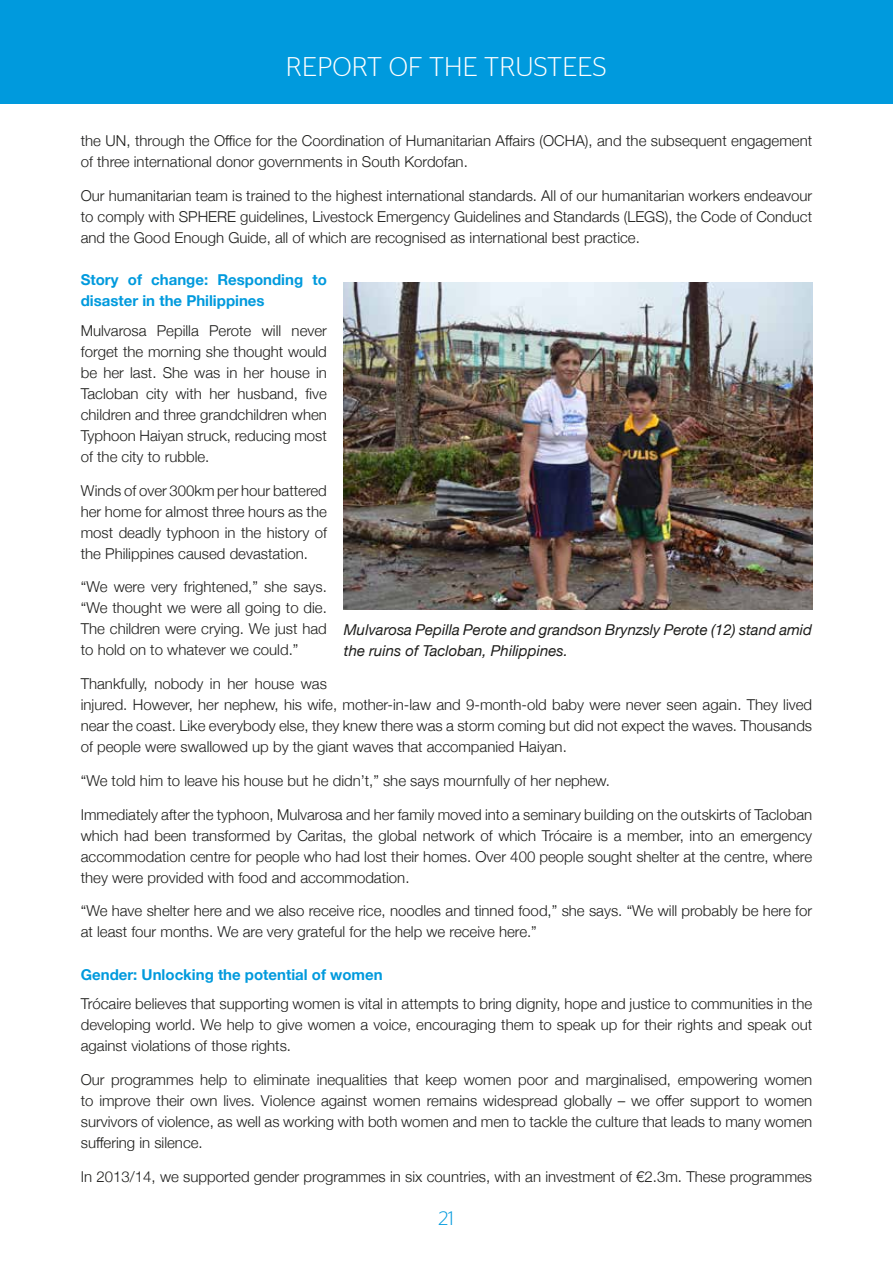
<style>
.page{position:relative;width:893px;height:1263px;background:#fff}
.page>*{position:absolute;margin:0;border:0;box-sizing:border-box;transform-origin:0 0}
.t1{font:300 27px "Stag Sans";letter-spacing:.01em;color:#fff}
.t2{font:300 19.5px "Stag Sans";color:#009add}
.t3{font:300 15px/21px "Helvetica Neue";color:#1d1d1b;text-align:justify}
.t4{font:italic 15px/21px "Helvetica Neue";color:#1d1d1b}
.t5{font:700 15px/21px "Helvetica Neue";color:#009add}
</style>
<div class="page">
<div style="left:0;top:0;width:893px;height:104px;background:#009add"></div>
<img style="left:344px;top:282px;width:468px;height:327px">
<h1 class="t1" style="left:286px;top:51px;width:322px">REPORT OF THE TRUSTEES</h1>
<p class="t3" style="left:81px;top:130px;width:733px">the UN, through the Office for the Coordination of Humanitarian Affairs (OCHA), and the subsequent engagement of three international donor governments in South Kordofan.</p>
<p class="t3" style="left:81px;top:184px;width:733px">Our humanitarian team is trained to the highest international standards. All of our humanitarian workers endeavour to comply with SPHERE guidelines, Livestock Emergency Guidelines and Standards (LEGS), the Code of Conduct and the Good Enough Guide, all of which are recognised as international best practice.</p>
<p class="t5" style="left:81px;top:270px;width:248px">Story of change: Responding to disaster in the Philippines</p>
<p class="t3" style="left:81px;top:319px;width:248px">Mulvarosa Pepilla Perote will never forget the morning she thought would be her last. She was in her house in Tacloban city with her husband, five children and three grandchildren when Typhoon Haiyan struck, reducing most of the city to rubble.</p>
<p class="t3" style="left:81px;top:479px;width:248px">Winds of over 300km per hour battered her home for almost three hours as the most deadly typhoon in the history of the Philippines caused devastation.</p>
<p class="t3" style="left:81px;top:576px;width:248px">“We were very frightened,” she says. “We thought we were all going to die.<br>The children were crying. We just had to hold on to whatever we could.”</p>
<p class="t3" style="left:81px;top:672px;width:733px;text-align:left">Thankfully, nobody in her house was<br>injured. However, her nephew, his wife, mother-in-law and 9-month-old baby were never seen again. They lived near the coast. Like everybody else, they knew there was a storm coming but did not expect the waves. Thousands of people were swallowed up by the giant waves that accompanied Haiyan.</p>
<p class="t3" style="left:81px;top:769px;width:531px">“We told him to leave his house but he didn’t,” she says mournfully of her nephew.</p>
<p class="t3" style="left:81px;top:803px;width:733px">Immediately after the typhoon, Mulvarosa and her family moved into a seminary building on the outskirts of Tacloban which had been transformed by Caritas, the global network of which Trócaire is a member, into an emergency accommodation centre for people who had lost their homes. Over 400 people sought shelter at the centre, where they were provided with food and accommodation.</p>
<p class="t3" style="left:81px;top:900px;width:733px">“We have shelter here and we also receive rice, noodles and tinned food,” she says. “We will probably be here for at least four months. We are very grateful for the help we receive here.”</p>
<p class="t5" style="left:81px;top:964px;width:303px">Gender: Unlocking the potential of women</p>
<p class="t3" style="left:81px;top:992px;width:733px">Trócaire believes that supporting women is vital in attempts to bring dignity, hope and justice to communities in the developing world. We help to give women a voice, encouraging them to speak up for their rights and speak out against violations of those rights.</p>
<p class="t3" style="left:81px;top:1068px;width:733px">Our programmes help to eliminate inequalities that keep women poor and marginalised, empowering women to improve their own lives. Violence against women remains widespread globally – we offer support to women survivors of violence, as well as working with both women and men to tackle the culture that leads to many women suffering in silence.</p>
<p class="t3" style="left:81px;top:1165px;width:733px">In 2013/14, we supported gender programmes in six countries, with an investment of €2.3m. These programmes</p>
<p class="t4" style="left:344px;top:620px;width:470px">Mulvarosa Pepilla Perote and grandson Brynzsly Perote (12) stand amid the ruins of Tacloban, Philippines.</p>
<h2 class="t2" style="left:439px;top:1207px;width:17px">21</h2>
</div>
